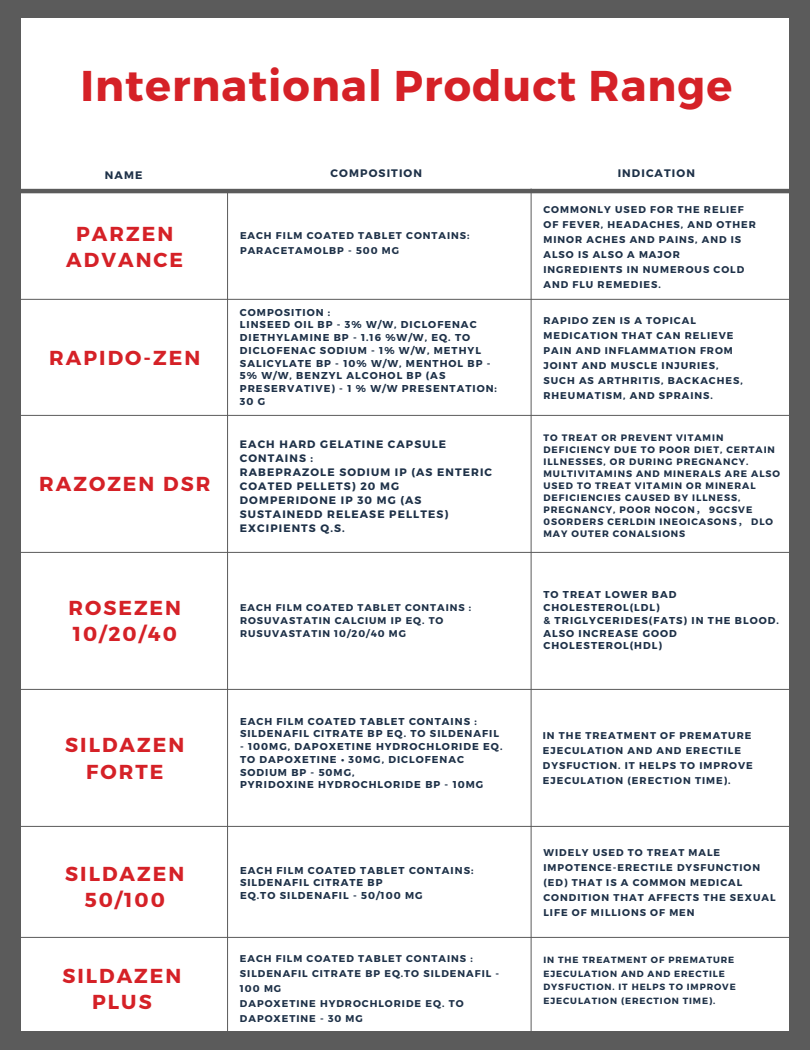
<style>
.page{position:relative;width:810px;height:1050px;background:#5b5b5b}
.page>*{position:absolute;margin:0;border:0;box-sizing:border-box;transform-origin:0 0}
.t1{font:700 43px "Montserrat";letter-spacing:.025em;color:#d52127}
.t2{font:700 20.2px/26.1px "Montserrat";letter-spacing:.1em;color:#d52127;text-align:center}
.t3{font:700 10.9px "Montserrat";letter-spacing:.1em;color:#1e3148}
.t4{font:700 10.8px/14px "Montserrat";letter-spacing:.1em;color:#1e3148}
.t5{font:700 10px/12.8px "Montserrat";letter-spacing:.1em;color:#1e3148}
.t6{font:700 9.8px/15px "Montserrat";letter-spacing:.1em;color:#1e3148}
.t7{font:700 9.4px/12px "Montserrat";letter-spacing:.1em;color:#1e3148}
.t8{font:700 9px/13.5px "Montserrat";letter-spacing:.1em;color:#1e3148}
.s1{font-family:"Noto Sans CJ Ksc"}
</style>
<div class="page">
<div style="left:21px;top:19px;width:768px;height:1012px;background:#fff"></div>
<hr style="left:21px;top:189px;width:782px;height:4px;background:#5b5b5b">
<hr style="left:227px;top:191px;width:1px;height:859px;background:#5b5b5b">
<hr style="left:0;top:299px;width:810px;height:1px;background:#5b5b5b">
<hr style="left:0;top:415px;width:810px;height:1px;background:#5b5b5b">
<hr style="left:0;top:552px;width:810px;height:1px;background:#5b5b5b">
<hr style="left:0;top:689px;width:810px;height:1px;background:#5b5b5b">
<hr style="left:0;top:826px;width:810px;height:1px;background:#5b5b5b">
<hr style="left:0;top:937px;width:810px;height:1px;background:#5b5b5b">
<hr style="left:531px;top:189px;width:1px;height:861px;background:#5b5b5b">
<p class="t1" style="left:80px;top:58px;width:653px">International Product Range</p>
<h1 class="t3" style="left:105px;top:168px;width:39px">NAME</h1>
<h3 class="t3" style="left:331px;top:166px;width:93px">COMPOSITION</h3>
<h3 class="t3" style="left:618px;top:166px;width:79px">INDICATION</h3>
<p class="t2" style="left:66px;top:219px;width:118px">PARZEN<br>ADVANCE</p>
<h3 class="t2" style="left:49px;top:344px;width:153px">RAPIDO-ZEN</h3>
<h3 class="t2" style="left:39px;top:470px;width:173px">RAZOZEN DSR</h3>
<h2 class="t6" style="left:240px;top:227px;width:231px">EACH FILM COATED TABLET CONTAINS:<br>PARACETAMOLBP - 500 MG</h2>
<h2 class="t5" style="left:240px;top:305px;width:259px">COMPOSITION :<br>LINSEED OIL BP - 3% W/W, DICLOFENAC<br>DIETHYLAMINE BP - 1.16 %W/W, EQ. TO<br>DICLOFENAC SODIUM - 1% W/W, METHYL<br>SALICYLATE BP - 10% W/W, MENTHOL BP -<br>5% W/W, BENZYL ALCOHOL BP (AS<br>PRESERVATIVE) - 1 % W/W PRESENTATION:<br>30 G</h2>
<h3 class="t6" style="left:543px;top:201px;width:214px">COMMONLY USED FOR THE RELIEF<br>OF FEVER, HEADACHES, AND OTHER<br>MINOR ACHES AND PAINS, AND IS<br>ALSO IS ALSO A MAJOR<br>INGREDIENTS IN NUMEROUS COLD<br>AND FLU REMEDIES.</h3>
<h3 class="t6" style="left:543px;top:312px;width:201px">RAPIDO ZEN IS A TOPICAL<br>MEDICATION THAT CAN RELIEVE<br>PAIN AND INFLAMMATION FROM<br>JOINT AND MUSCLE INJURIES,<br>SUCH AS ARTHRITIS, BACKACHES,<br>RHEUMATISM, AND SPRAINS.</h3>
<h2 class="t4" style="left:240px;top:437px;width:254px">EACH HARD GELATINE CAPSULE<br>CONTAINS :<br>RABEPRAZOLE SODIUM IP (AS ENTERIC<br>COATED PELLETS) 20 MG<br>DOMPERIDONE IP 30 MG (AS<br>SUSTAINEDD RELEASE PELLTES)<br>EXCIPIENTS Q.S.</h2>
<h3 class="t7" style="left:543px;top:432px;width:238px">TO TREAT OR PREVENT VITAMIN<br>DEFICIENCY DUE TO POOR DIET, CERTAIN<br>ILLNESSES, OR DURING PREGNANCY.<br>MULTIVITAMINS AND MINERALS ARE ALSO<br>USED TO TREAT VITAMIN OR MINERAL<br>DEFICIENCIES CAUSED BY ILLNESS,<br>PREGNANCY, POOR NOCON<span class="s1">，</span> 9GCSVE<br>0SORDERS CERLDIN INEOICASONS<span class="s1">，</span> DLO<br>MAY OUTER CONALSIONS</h3>
<h2 class="t2" style="left:68px;top:594px;width:114px;text-align:left">ROSEZEN<br>10/20/40</h2>
<h3 class="t6" style="left:240px;top:601px;width:233px;line-height:12.7px">EACH FILM COATED TABLET CONTAINS :<br>ROSUVASTATIN CALCIUM IP EQ. TO<br>RUSUVASTATIN 10/20/40 MG</h3>
<h3 class="t5" style="left:543px;top:588px;width:237px">TO TREAT LOWER BAD<br>CHOLESTEROL(LDL)<br>&amp; TRIGLYCERIDES(FATS) IN THE BLOOD.<br>ALSO INCREASE GOOD<br>CHOLESTEROL(HDL)</h3>
<h2 class="t2" style="left:65px;top:731px;width:121px">SILDAZEN<br>FORTE</h2>
<h3 class="t2" style="left:65px;top:860px;width:121px">SILDAZEN<br>50/100</h3>
<p class="t2" style="left:62px;top:962px;width:121px">SILDAZEN<br>PLUS</p>
<h2 class="t5" style="left:240px;top:714px;width:260px">EACH FILM COATED TABLET CONTAINS :<br>SILDENAFIL CITRATE BP EQ. TO SILDENAFIL</h2>
<h2 class="t5" style="left:240px;top:740px;width:264px">- 100MG, DAPOXETINE HYDROCHLORIDE EQ.<br>TO DAPOXETINE • 30MG, DICLOFENAC<br>SODIUM BP - 50MG,<br>PYRIDOXINE HYDROCHLORIDE BP - 10MG</h2>
<p class="t6" style="left:543px;top:728px;width:212px">IN THE TREATMENT OF PREMATURE<br>EJECULATION AND AND ERECTILE<br>DYSFUCTION. IT HELPS TO IMPROVE<br>EJECULATION (ERECTION TIME).</p>
<h3 class="t5" style="left:240px;top:863px;width:235px">EACH FILM COATED TABLET CONTAINS:<br>SILDENAFIL CITRATE BP<br>EQ.TO SILDENAFIL - 50/100 MG</h3>
<h3 class="t6" style="left:543px;top:844px;width:234px">WIDELY USED TO TREAT MALE<br>IMPOTENCE-ERECTILE DYSFUNCTION (ED) THAT IS A COMMON MEDICAL<br>CONDITION THAT AFFECTS THE SEXUAL<br>LIFE OF MILLIONS OF MEN</h3>
<h3 class="t6" style="left:240px;top:950px;width:261px">EACH FILM COATED TABLET CONTAINS :<br>SILDENAFIL CITRATE BP EQ.TO SILDENAFIL -<br>100 MG<br>DAPOXETINE HYDROCHLORIDE EQ. TO<br>DAPOXETINE - 30 MG</h3>
<h2 class="t8" style="left:543px;top:953px;width:194px">IN THE TREATMENT OF PREMATURE<br>EJECULATION AND AND ERECTILE<br>DYSFUCTION. IT HELPS TO IMPROVE<br>EJECULATION (ERECTION TIME).</h2>
</div>
